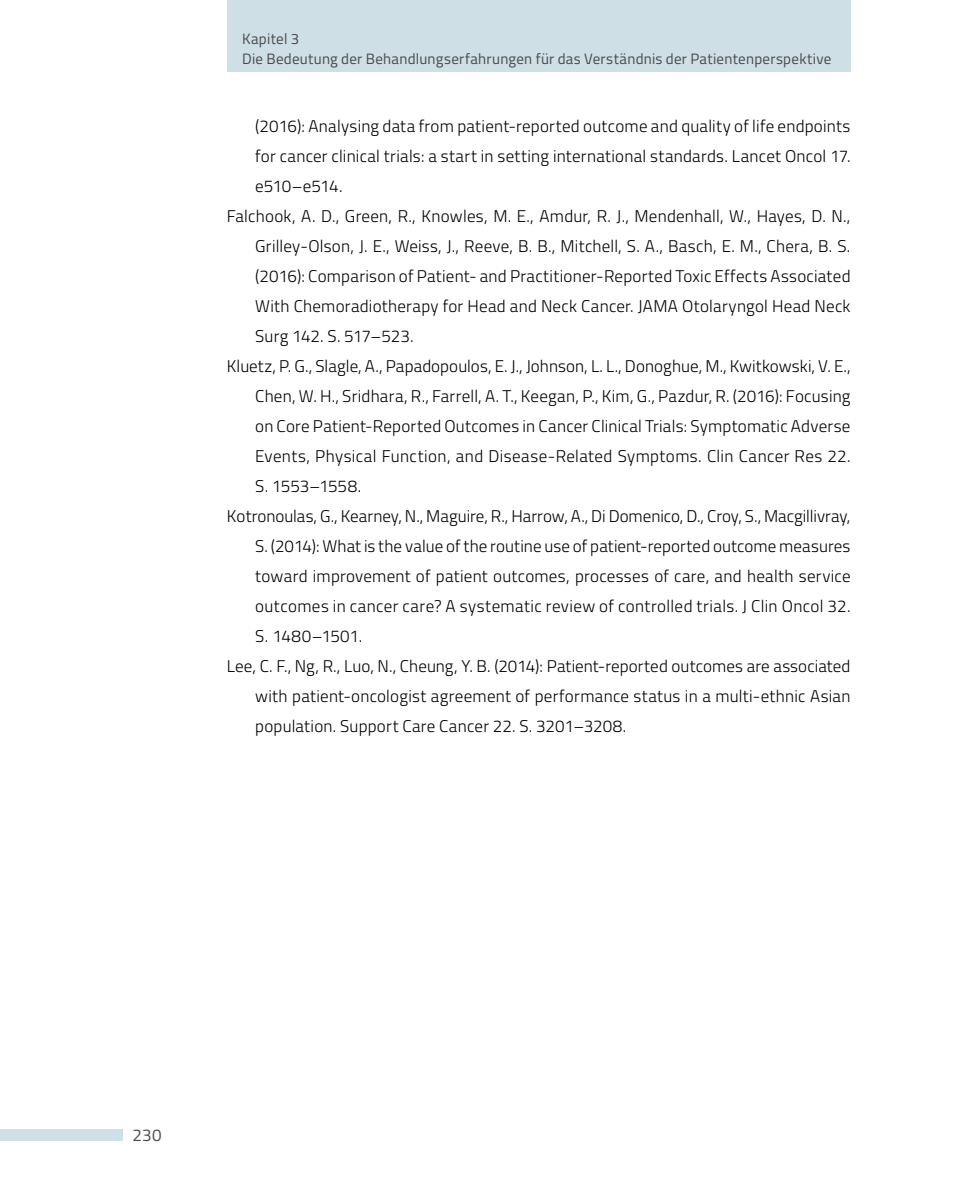
<style>
.page{position:relative;width:964px;height:1191px;background:#fff}
.page>*{position:absolute;margin:0;border:0;box-sizing:border-box;transform-origin:0 0}
.t1{font:300 17px "Titillium";letter-spacing:.015em;color:#000}
.t2{font:300 17px "Titillium";letter-spacing:-.005em;color:#000}
.t3{font:300 17px "Titillium";letter-spacing:-.025em;color:#000}
.t4{font:17px "Titillium";color:#4a4a49}
.t5{font:15px/20px "Titillium";letter-spacing:.015em;color:#4a4a49}
</style>
<div class="page">
<div style="left:227px;top:0;width:623px;height:71px;background:#cedfe6"></div>
<div style="left:0;top:1129px;width:123px;height:11px;background:#cedfe6"></div>
<p class="t5" style="left:242px;top:28px;width:591px">Kapitel 3<br>Die Bedeutung der Behandlungserfahrungen für das Verständnis der Patientenperspektive</p>
<p class="t1" style="left:255px;top:114px;width:597px">(2016): Analysing data from patient-reported outcome and quality of life endpoints</p>
<p class="t1" style="left:255px;top:144px;width:597px">for cancer clinical trials: a start in setting international standards. Lancet Oncol 17.</p>
<p class="t3" style="left:255px;top:174px;width:89px">e510–e514.</p>
<p class="t1" style="left:227px;top:204px;width:625px">Falchook, A. D., Green, R., Knowles, M. E., Amdur, R. J., Mendenhall, W., Hayes, D. N.,</p>
<p class="t1" style="left:255px;top:234px;width:597px">Grilley-Olson, J. E., Weiss, J., Reeve, B. B., Mitchell, S. A., Basch, E. M., Chera, B. S.</p>
<p class="t1" style="left:255px;top:264px;width:597px">(2016): Comparison of Patient- and Practitioner-Reported Toxic Effects Associated</p>
<p class="t1" style="left:255px;top:294px;width:597px">With Chemoradiotherapy for Head and Neck Cancer. JAMA Otolaryngol Head Neck</p>
<p class="t2" style="left:255px;top:324px;width:160px">Surg 142. S. 517–523.</p>
<p class="t1" style="left:227px;top:354px;width:625px">Kluetz, P. G., Slagle, A., Papadopoulos, E. J., Johnson, L. L., Donoghue, M., Kwitkowski, V. E.,</p>
<p class="t1" style="left:255px;top:384px;width:597px">Chen, W. H., Sridhara, R., Farrell, A. T., Keegan, P., Kim, G., Pazdur, R. (2016): Focusing</p>
<p class="t1" style="left:255px;top:414px;width:597px">on Core Patient-Reported Outcomes in Cancer Clinical Trials: Symptomatic Adverse</p>
<p class="t1" style="left:255px;top:444px;width:597px">Events, Physical Function, and Disease-Related Symptoms. Clin Cancer Res 22.</p>
<p class="t1" style="left:255px;top:474px;width:108px">S. 1553–1558.</p>
<p class="t1" style="left:227px;top:504px;width:625px">Kotronoulas, G., Kearney, N., Maguire, R., Harrow, A., Di Domenico, D., Croy, S., Macgillivray,</p>
<p class="t1" style="left:255px;top:534px;width:597px">S. (2014): What is the value of the routine use of patient-reported outcome measures</p>
<p class="t1" style="left:255px;top:564px;width:597px">toward improvement of patient outcomes, processes of care, and health service</p>
<p class="t1" style="left:255px;top:594px;width:597px">outcomes in cancer care? A systematic review of controlled trials. J Clin Oncol 32.</p>
<p class="t1" style="left:255px;top:624px;width:108px">S. 1480–1501.</p>
<p class="t1" style="left:227px;top:654px;width:625px">Lee, C. F., Ng, R., Luo, N., Cheung, Y. B. (2014): Patient-reported outcomes are associated</p>
<p class="t1" style="left:255px;top:684px;width:597px">with patient-oncologist agreement of performance status in a multi-ethnic Asian</p>
<p class="t1" style="left:255px;top:714px;width:373px">population. Support Care Cancer 22. S. 3201–3208.</p>
<p class="t4" style="left:133px;top:1122px;width:30px">230</p>
</div>
